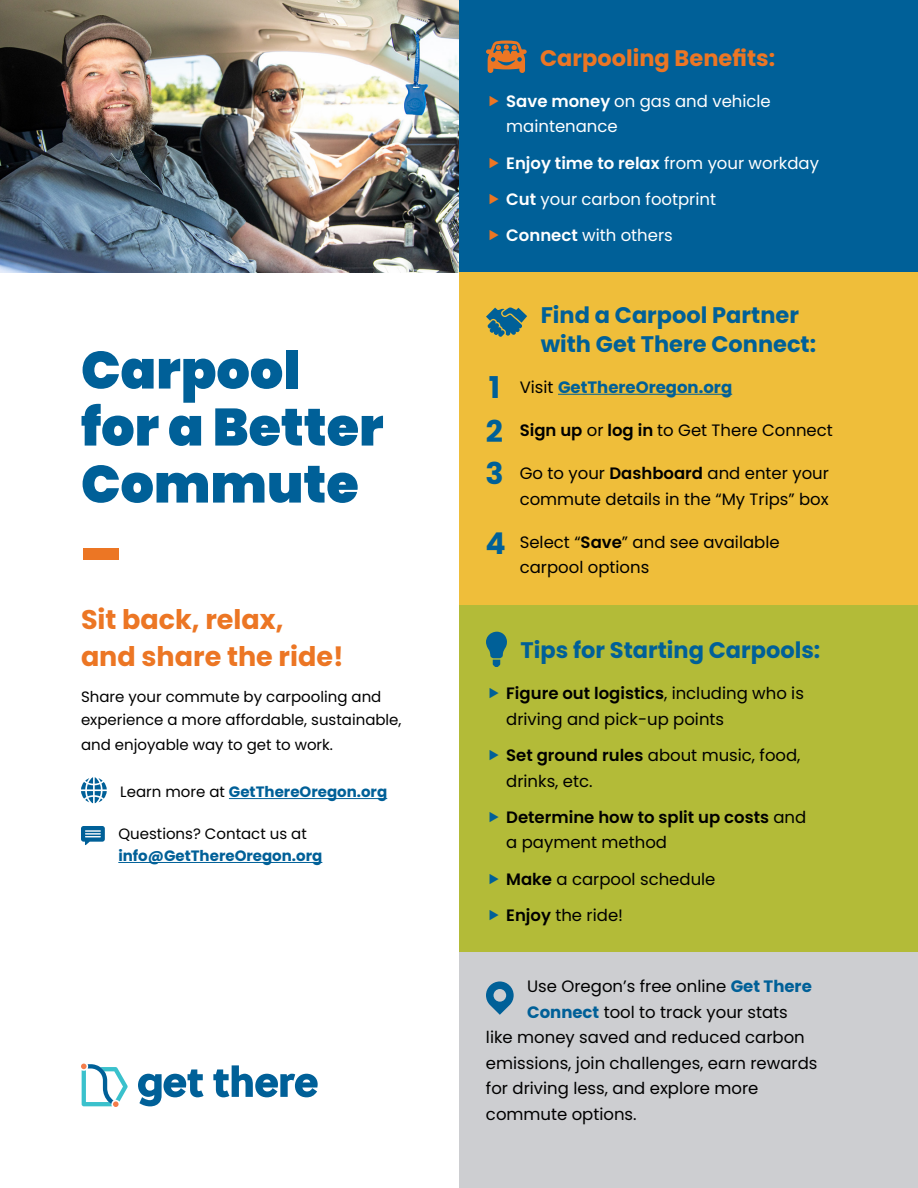
<style>
.page{position:relative;width:918px;height:1188px;background:#fff}
.page>*{position:absolute;margin:0;border:0;box-sizing:border-box;transform-origin:0 0}
.t1{font:900 52.5px/57px "Poppins";color:#006098}
.t2{font:900 52.5px "Poppins";color:#ec7624}
.t3{font:700 30px/44.4px "Poppins";color:#006098}
.t4{font:700 27px/37.5px "Poppins";color:#ec7624}
.t5{font:700 22.5px/28.5px "Poppins";color:#006098}
.t6{font:700 22.5px "Poppins";color:#ec7624}
.t7{font:16.5px/25.5px "Poppins";color:#000}
.t8{font:16.5px/25.5px "Poppins";color:#fff}
.t9{font:600 16.5px/25.5px "Poppins";color:#000}
.t10{font:600 16.5px "Poppins";color:#fff}
.t11{font:700 16.5px "Poppins";color:#006098}
.t12{font:15px/22.5px "Poppins";color:#000}
.t13{font:700 15px "Poppins";color:#006098}
.s1{font-weight:400;color:#000}
.s2{font-weight:600}
.s3{font-weight:400}
.s4{font-weight:700;color:#006098}
</style>
<div class="page">
<img style="left:0;top:0;width:459px;height:273px">
<hr style="left:229px;top:798px;width:158px;height:1px;background:#006098">
<hr style="left:118px;top:862px;width:204px;height:1px;background:#006098">
<svg style="left:81px;top:777px;width:26px;height:26px"></svg>
<svg style="left:81px;top:826px;width:24px;height:19px"></svg>
<svg style="left:138px;top:1069px;width:66px;height:37px"></svg>
<svg style="left:213px;top:1065px;width:105px;height:32px"></svg>
<svg style="left:81px;top:1064px;width:47px;height:43px"></svg>
<div style="left:459px;top:0;width:459px;height:273px;background:#006098"></div>
<svg style="left:486px;top:41px;width:41px;height:32px"></svg>
<div style="left:459px;top:605px;width:459px;height:347px;background:#b3bb38"></div>
<svg style="left:486px;top:632px;width:21px;height:35px"></svg>
<div style="left:459px;top:952px;width:459px;height:236px;background:#cdced1"></div>
<svg style="left:486px;top:981px;width:28px;height:34px"></svg>
<div style="left:459px;top:273px;width:459px;height:332px;background:#efbe3a"></div>
<hr style="left:558px;top:394px;width:174px;height:1px;background:#006098">
<svg style="left:486px;top:308px;width:41px;height:29px"></svg>
<h1 class="t1" style="left:81px;top:342px;width:304px">Carpool for a Better<br>Commute</h1>
<h1 class="t2" style="left:81px;top:497px;width:42px">_</h1>
<h3 class="t4" style="left:81px;top:600px;width:264px">Sit back, relax, and share the ride!</h3>
<p class="t12" style="left:81px;top:686px;width:322px">Share your commute by carpooling and experience a more affordable, sustainable,</p>
<p class="t12" style="left:81px;top:734px;width:254px">and enjoyable way to get to work.</p>
<p class="t13" style="left:120px;top:784px;width:269px"><span class="s1">Learn more at</span> GetThereOregon.org</p>
<p class="t12" style="left:118px;top:822px;width:190px">Questions? Contact us at</p>
<p class="t13" style="left:118px;top:847px;width:206px">info@GetThereOregon.org</p>
<h3 class="t6" style="left:540px;top:45px;width:237px">Carpooling Benefits:</h3>
<p class="t8" style="left:506px;top:88px;width:266px"><span class="s2">Save money</span> on gas and vehicle maintenance</p>
<p class="t10" style="left:506px;top:153px;width:314px">Enjoy time to relax <span class="s3">from your workday</span></p>
<p class="t8" style="left:506px;top:181px;width:211px;line-height:36.3px"><span class="s2">Cut</span> your carbon footprint<br><span class="s2">Connect</span> with others</p>
<h2 class="t3" style="left:486px;top:365px;width:19px">1<br>2</h2>
<h2 class="t3" style="left:485px;top:451px;width:20px">3</h2>
<h2 class="t3" style="left:485px;top:521px;width:22px">4</h2>
<h3 class="t5" style="left:541px;top:301px;width:277px">Find a Carpool Partner with Get There Connect:</h3>
<p class="t11" style="left:520px;top:378px;width:214px"><span class="s1">Visit</span> GetThereOregon.org</p>
<p class="t7" style="left:520px;top:418px;width:315px"><span class="s2">Sign up</span> or <span class="s2">log in</span> to Get There Connect</p>
<p class="t7" style="left:520px;top:461px;width:311px">Go to your <span class="s2">Dashboard</span> and enter your commute details in the “My Trips” box</p>
<p class="t7" style="left:520px;top:529px;width:261px">Select “<span class="s2">Save</span>” and see available carpool options</p>
<h3 class="t5" style="left:520px;top:636px;width:301px">Tips for Starting Carpools:</h3>
<p class="t7" style="left:506px;top:681px;width:299px"><span class="s2">Figure out logistics</span>, including who is driving and pick-up points</p>
<p class="t7" style="left:506px;top:743px;width:296px"><span class="s2">Set ground rules</span> about music, food, drinks, etc.</p>
<p class="t9" style="left:506px;top:804px;width:302px">Determine how to split up costs <span class="s3">and a payment method</span></p>
<p class="t7" style="left:506px;top:861px;width:211px;line-height:36.3px"><span class="s2">Make</span> a carpool schedule<br><span class="s2">Enjoy</span> the ride!</p>
<p class="t7" style="left:527px;top:974px;width:286px">Use Oregon’s free online <span class="s4">Get There</span></p>
<p class="t7" style="left:527px;top:999px;width:262px"><span class="s4">Connect</span> tool to track your stats</p>
<p class="t7" style="left:486px;top:1025px;width:320px">like money saved and reduced carbon</p>
<p class="t7" style="left:486px;top:1050px;width:333px">emissions, join challenges, earn rewards</p>
<p class="t7" style="left:486px;top:1076px;width:274px">for driving less, and explore more</p>
<p class="t7" style="left:486px;top:1101px;width:152px">commute options.</p>
</div>
